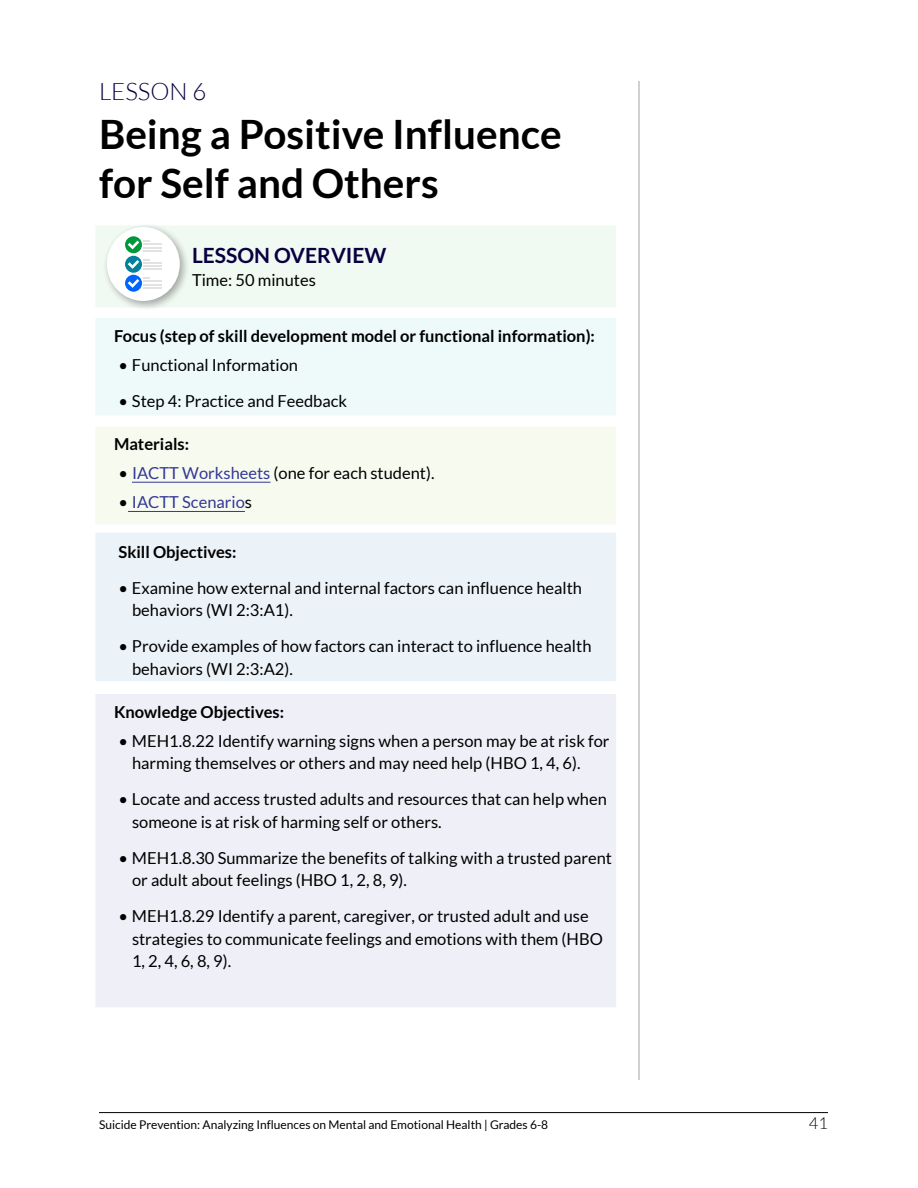
<style>
.page{position:relative;width:918px;height:1188px;background:#fff}
.page>*{position:absolute;margin:0;border:0;box-sizing:border-box;transform-origin:0 0}
.Heading_1{font:700 40.5px/48.6px "Lato";color:#000}
.Heading_1_Top{font:300 24px "Lato";color:#080041}
.Heading_2{font:700 21px "Lato";color:#080041}
.bullets{font:16.5px/22.5px "Lato";color:#000}
.body_text_in_box{font:700 16.5px "Lato";color:#000}
.bullets-2{font:700 16.5px "Lato";color:#000}
.bullets-3{font:16.5px "Lato";color:#343896}
.body_text{font:16.5px "Lato";color:#000}
.t1{font:300 16.5px "Lato";color:#000}
.t2{font:12px "Lato";color:#000}
.s1{color:#343896}
.s2{color:#000}
</style>
<div class="page">
<hr style="left:639px;top:81px;width:1px;height:999px;background:#a3a5a8">
<hr style="left:99px;top:1112px;width:729px;height:1px;background:#000">
<div style="left:79px;top:209px;width:554px;height:115px;background:#f0f9f2;border:16px solid #fff"></div>
<div style="left:79px;top:301px;width:554px;height:131px;background:#eef9f9;border:16px solid #fff"></div>
<div style="left:79px;top:410px;width:554px;height:131px;background:#f7faef;border:16px solid #fff"></div>
<div style="left:79px;top:516px;width:554px;height:182px;background:#ebf2f8;border:16px solid #fff"></div>
<div style="left:79px;top:678px;width:554px;height:346px;background:#efeff7;border:16px solid #fff"></div>
<hr style="left:132px;top:482px;width:138px;height:1px;background:#343896">
<hr style="left:128px;top:511px;width:117px;height:1px;background:#343896">
<div style="left:103px;top:223px;width:87px;height:89px;background:#000;opacity:.33"></div>
<div style="left:107px;top:227px;width:73px;height:74px;background:#fff;border-radius:50%"></div>
<svg style="left:125px;top:256px;width:17px;height:17px"></svg>
<svg style="left:128px;top:259px;width:34px;height:11px"></svg>
<svg style="left:125px;top:275px;width:17px;height:17px"></svg>
<svg style="left:128px;top:278px;width:34px;height:10px"></svg>
<svg style="left:125px;top:236px;width:17px;height:17px"></svg>
<svg style="left:128px;top:241px;width:34px;height:10px"></svg>
<h1 class="Heading_1_Top" style="left:99px;top:79px;width:109px">LESSON 6</h1>
<h1 class="Heading_1" style="left:99px;top:109px;width:464px">Being a Positive Influence for Self and Others</h1>
<h2 class="Heading_2" style="left:192px;top:244px;width:196px">LESSON OVERVIEW</h2>
<p class="body_text" style="left:192px;top:271px;width:125px">Time: 50 minutes</p>
<p class="body_text_in_box" style="left:114px;top:327px;width:482px">Focus (step of skill development model or functional information):</p>
<p class="bullets" style="left:118px;top:354px;width:181px">• Functional Information</p>
<p class="bullets" style="left:118px;top:390px;width:230px">• Step 4: Practice and Feedback</p>
<p class="body_text_in_box" style="left:114px;top:435px;width:77px">Materials:</p>
<p class="bullets" style="left:118px;top:462px;width:318px">• <span class="s1">IACTT Worksheets</span> (one for each student).</p>
<p class="bullets-3" style="left:118px;top:493px;width:135px"><span class="s2">•</span> IACTT Scenario<span class="s2">s</span></p>
<p class="bullets-2" style="left:118px;top:543px;width:120px">Skill Objectives:</p>
<p class="bullets" style="left:132px;top:577px;width:452px;text-indent:-14px">• Examine how external and internal factors can influence health behaviors (WI 2:3:A1).</p>
<p class="bullets" style="left:132px;top:635px;width:461px;text-indent:-14px">• Provide examples of how factors can interact to influence health behaviors (WI 2:3:A2).</p>
<p class="body_text_in_box" style="left:114px;top:702px;width:172px">Knowledge Objectives:</p>
<p class="bullets" style="left:132px;top:730px;width:479px;text-indent:-14px">• MEH1.8.22 Identify warning signs when a person may be at risk for harming themselves or others and may need help (HBO 1, 4, 6).</p>
<p class="bullets" style="left:132px;top:788px;width:476px;text-indent:-14px">• Locate and access trusted adults and resources that can help when someone is at risk of harming self or others.</p>
<p class="bullets" style="left:132px;top:847px;width:481px;text-indent:-14px">• MEH1.8.30 Summarize the benefits of talking with a trusted parent or adult about feelings (HBO 1, 2, 8, 9).</p>
<p class="bullets" style="left:132px;top:905px;width:472px;text-indent:-14px">• MEH1.8.29 Identify a parent, caregiver, or trusted adult and use strategies to communicate feelings and emotions with them (HBO<br>1, 2, 4, 6, 8, 9).</p>
<p class="t2" style="left:99px;top:1118px;width:451px">Suicide Prevention: Analyzing Influences on Mental and Emotional Health | Grades 6-8</p>
<p class="t1" style="left:809px;top:1115px;width:21px">41</p>
</div>
